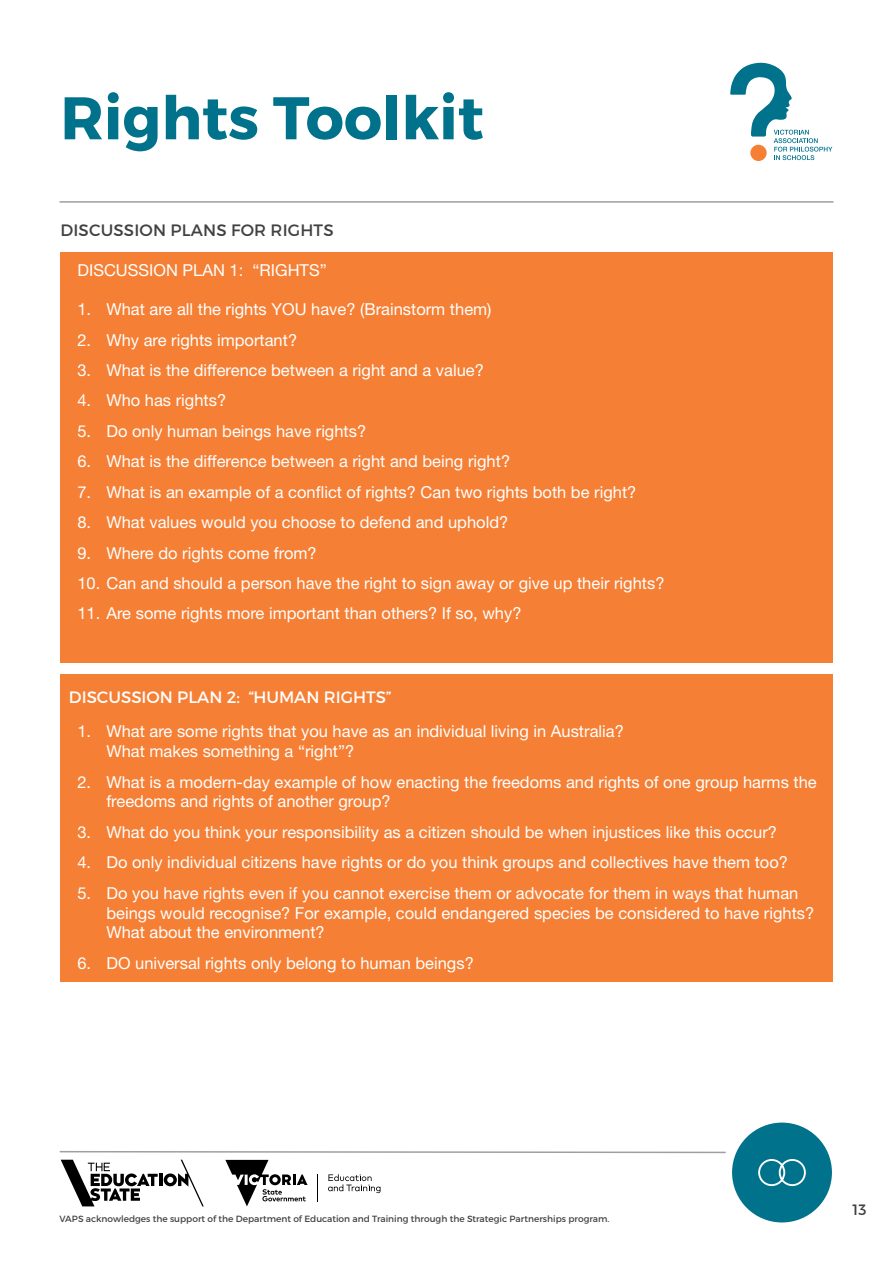
<style>
.page{position:relative;width:893px;height:1263px;background:#fff}
.page>*{position:absolute;margin:0;border:0;box-sizing:border-box;transform-origin:0 0}
.t1{font:700 60px "Montserrat";color:#00728b}
.t2{font:16.5px/19.8px "Helvetica Neue LT Std";color:#fff}
.t3{font:16.5px "Montserrat";color:#fff}
.t4{font:16.5px "Montserrat";letter-spacing:.01em;color:#414042}
.t5{font:15px "Montserrat";color:#414042}
.t6{font:9px "Montserrat";color:#414042}
</style>
<div class="page">
<svg style="left:724px;top:1114px;width:116px;height:117px;fill:#00728b"></svg>
<div style="left:716px;top:1106px;width:132px;height:133px;border:16px solid #fff;border-radius:50%"></div>
<svg style="left:317px;top:1174px;width:1px;height:27px"></svg>
<svg style="left:225px;top:1160px;width:83px;height:46px"></svg>
<svg style="left:328px;top:1174px;width:52px;height:19px"></svg>
<svg style="left:61px;top:1160px;width:143px;height:46px"></svg>
<svg style="left:59px;top:1150px;width:668px;height:4px"></svg>
<svg style="left:757px;top:1158px;width:50px;height:29px"></svg>
<svg style="left:730px;top:62px;width:102px;height:98px"></svg>
<hr style="left:60px;top:201px;width:773px;height:1px;background:#7b7c7f">
<div style="left:60px;top:252px;width:773px;height:410px;background:#f57f34"></div>
<div style="left:60px;top:674px;width:773px;height:307px;background:#f57f34"></div>
<h1 class="t1" style="left:60px;top:81px;width:425px">Rights Toolkit</h1>
<p class="t4" style="left:61px;top:220px;width:275px">DISCUSSION PLANS FOR RIGHTS</p>
<p class="t2" style="left:77px;top:260px;width:251px">DISCUSSION PLAN 1: “RIGHTS”</p>
<p class="t2" style="left:77px;top:299px;width:416px">1. What are all the rights YOU have? (Brainstorm them)</p>
<p class="t2" style="left:77px;top:330px;width:221px">2. Why are rights important?</p>
<p class="t2" style="left:77px;top:360px;width:408px">3. What is the difference between a right and a value?</p>
<p class="t2" style="left:77px;top:390px;width:150px">4. Who has rights?</p>
<p class="t2" style="left:77px;top:421px;width:290px">5. Do only human beings have rights?</p>
<p class="t2" style="left:77px;top:451px;width:434px">6. What is the difference between a right and being right?</p>
<p class="t2" style="left:77px;top:482px;width:560px">7. What is an example of a conflict of rights? Can two rights both be right?</p>
<p class="t2" style="left:77px;top:512px;width:432px">8. What values would you choose to defend and uphold?</p>
<p class="t2" style="left:77px;top:543px;width:241px">9. Where do rights come from?</p>
<p class="t2" style="left:77px;top:573px;width:589px">10. Can and should a person have the right to sign away or give up their rights?</p>
<p class="t2" style="left:77px;top:603px;width:446px">11. Are some rights more important than others? If so, why?</p>
<p class="t3" style="left:69px;top:687px;width:324px">DISCUSSION PLAN 2: “HUMAN RIGHTS”</p>
<p class="t2" style="left:106px;top:721px;width:519px;text-indent:-29px">1. What are some rights that you have as an individual living in Australia?<br>What makes something a “right”?</p>
<p class="t2" style="left:106px;top:772px;width:712px;text-indent:-29px">2. What is a modern-day example of how enacting the freedoms and rights of one group harms the freedoms and rights of another group?</p>
<p class="t2" style="left:77px;top:822px;width:701px">3. What do you think your responsibility as a citizen should be when injustices like this occur?</p>
<p class="t2" style="left:77px;top:852px;width:712px">4. Do only individual citizens have rights or do you think groups and collectives have them too?</p>
<p class="t2" style="left:106px;top:883px;width:709px;text-indent:-29px">5. Do you have rights even if you cannot exercise them or advocate for them in ways that human beings would recognise? For example, could endangered species be considered to have rights?<br>What about the environment?</p>
<p class="t2" style="left:77px;top:953px;width:398px">6. DO universal rights only belong to human beings?</p>
<p class="t6" style="left:60px;top:1214px;width:551px">VAPS acknowledges the support of the Department of Education and Training through the Strategic Partnerships program.</p>
<p class="t5" style="left:852px;top:1200px;width:15px">13</p>
</div>
